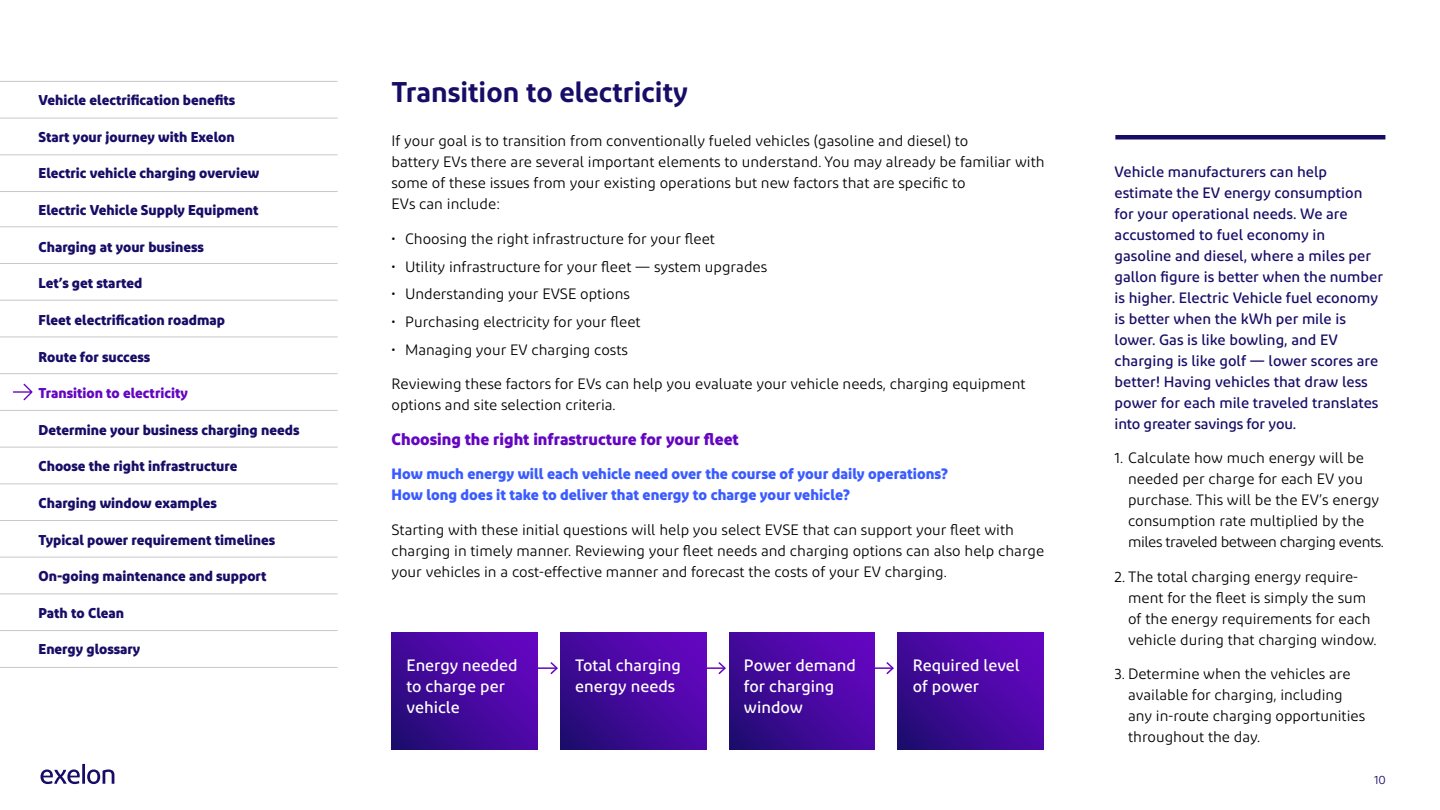
<style>
.page{position:relative;width:1440px;height:810px;background:#fff}
.page>*{position:absolute;margin:0;border:0;box-sizing:border-box;transform-origin:0 0}
.Page_Head{font:600 28.5px "Diodrum";color:#170d67}
.t1{font:500 16.5px/21px "Diodrum";color:#fff}
.Body_Purple_Head{font:700 16.5px "Diodrum";color:#6406c1}
.Body{font:15px/21px "Diodrum";color:#000}
.Body_Bullets__Last_B{font:15px/21px "Diodrum";color:#000}
.Call-out{font:500 15px/21px "Diodrum";color:#170d67}
.Body_Bullets{font:15px "Diodrum";color:#000}
.Body-2{font:700 15px/21px "Diodrum";color:#3a5cff}
.t2{font:700 14.25px "Diodrum";color:#170d67}
.t3{font:700 14.25px "Diodrum";color:#6406c1}
.t4{font:12px "Diodrum";color:#170d67}
</style>
<div class="page">
<hr style="left:0;top:81px;width:338px;height:1px;background:#c7c8ca">
<hr style="left:0;top:118px;width:338px;height:1px;background:#c7c8ca">
<hr style="left:0;top:154px;width:338px;height:1px;background:#c7c8ca">
<hr style="left:0;top:191px;width:338px;height:1px;background:#c7c8ca">
<hr style="left:0;top:226px;width:338px;height:1px;background:#c7c8ca">
<hr style="left:0;top:263px;width:338px;height:1px;background:#c7c8ca">
<hr style="left:0;top:300px;width:338px;height:1px;background:#c7c8ca">
<hr style="left:0;top:337px;width:338px;height:1px;background:#c7c8ca">
<hr style="left:0;top:373px;width:338px;height:1px;background:#c7c8ca">
<hr style="left:0;top:410px;width:338px;height:1px;background:#c7c8ca">
<hr style="left:0;top:447px;width:338px;height:1px;background:#c7c8ca">
<hr style="left:0;top:483px;width:338px;height:1px;background:#c7c8ca">
<hr style="left:0;top:520px;width:338px;height:1px;background:#c7c8ca">
<hr style="left:0;top:557px;width:338px;height:1px;background:#c7c8ca">
<hr style="left:0;top:593px;width:338px;height:1px;background:#c7c8ca">
<hr style="left:0;top:630px;width:338px;height:1px;background:#c7c8ca">
<hr style="left:0;top:667px;width:338px;height:1px;background:#c7c8ca">
<svg style="left:40px;top:764px;width:74px;height:20px"></svg>
<svg style="left:391px;top:633px;width:146px;height:117px;background:#46089e"></svg>
<svg style="left:898px;top:633px;width:145px;height:117px;background:#46089e"></svg>
<svg style="left:729px;top:633px;width:146px;height:117px;background:#46089e"></svg>
<svg style="left:560px;top:633px;width:146px;height:117px;background:#46089e"></svg>
<hr style="left:537px;top:667px;width:20px;height:2px;background:#6406c1">
<svg style="left:549px;top:662px;width:9px;height:13px"></svg>
<svg style="left:706px;top:660px;width:20px;height:16px"></svg>
<svg style="left:875px;top:662px;width:19px;height:13px"></svg>
<div style="left:1115px;top:135px;width:270px;height:5px;background:#170d67"></div>
<svg style="left:13px;top:384px;width:20px;height:16px"></svg>
<p class="t2" style="left:38px;top:91px;width:198px">Vehicle electrification benefits</p>
<p class="t2" style="left:38px;top:127px;width:198px">Start your journey with Exelon</p>
<p class="t2" style="left:38px;top:164px;width:222px">Electric vehicle charging overview</p>
<p class="t2" style="left:38px;top:201px;width:221px">Electric Vehicle Supply Equipment</p>
<p class="t2" style="left:38px;top:237px;width:167px">Charging at your business</p>
<p class="t2" style="left:38px;top:274px;width:105px">Let’s get started</p>
<p class="t2" style="left:38px;top:310px;width:188px">Fleet electrification roadmap</p>
<p class="t2" style="left:38px;top:347px;width:113px">Route for success</p>
<p class="t3" style="left:38px;top:384px;width:151px">Transition to electricity</p>
<p class="t2" style="left:38px;top:420px;width:262px">Determine your business charging needs</p>
<p class="t2" style="left:38px;top:457px;width:200px">Choose the right infrastructure</p>
<p class="t2" style="left:38px;top:494px;width:180px">Charging window examples</p>
<p class="t2" style="left:38px;top:530px;width:238px">Typical power requirement timelines</p>
<p class="t2" style="left:38px;top:567px;width:229px">On-going maintenance and support</p>
<p class="t2" style="left:38px;top:603px;width:87px">Path to Clean</p>
<p class="t2" style="left:38px;top:640px;width:103px">Energy glossary</p>
<p class="Page_Head" style="left:391px;top:74px;width:298px">Transition to electricity</p>
<p class="Body" style="left:391px;top:130px;width:654px">If your goal is to transition from conventionally fueled vehicles (gasoline and diesel) to<br>battery EVs there are several important elements to understand. You may already be familiar with some of these issues from your existing operations but new factors that are specific to<br>EVs can include:</p>
<p class="Body_Bullets" style="left:391px;top:229px;width:325px">• Choosing the right infrastructure for your fleet</p>
<p class="Body_Bullets" style="left:391px;top:257px;width:377px">• Utility infrastructure for your fleet — system upgrades</p>
<p class="Body_Bullets" style="left:391px;top:285px;width:240px">• Understanding your EVSE options</p>
<p class="Body_Bullets" style="left:391px;top:313px;width:251px">• Purchasing electricity for your fleet</p>
<p class="Body_Bullets__Last_B" style="left:391px;top:339px;width:238px">• Managing your EV charging costs</p>
<p class="Body" style="left:391px;top:373px;width:635px">Reviewing these factors for EVs can help you evaluate your vehicle needs, charging equipment options and site selection criteria.</p>
<p class="Body_Purple_Head" style="left:391px;top:428px;width:349px">Choosing the right infrastructure for your fleet</p>
<p class="Body-2" style="left:391px;top:463px;width:558px">How much energy will each vehicle need over the course of your daily operations?<br>How long does it take to deliver that energy to charge your vehicle?</p>
<p class="Body" style="left:391px;top:519px;width:654px">Starting with these initial questions will help you select EVSE that can support your fleet with charging in timely manner. Reviewing your fleet needs and charging options can also help charge your vehicles in a cost-effective manner and forecast the costs of your EV charging.</p>
<p class="t1" style="left:406px;top:654px;width:113px">Energy needed to charge per vehicle</p>
<p class="t1" style="left:575px;top:654px;width:107px">Total charging energy needs</p>
<p class="t1" style="left:744px;top:654px;width:114px">Power demand for charging window</p>
<p class="t1" style="left:913px;top:654px;width:109px">Required level of power</p>
<p class="Call-out" style="left:1114px;top:161px;width:270px">Vehicle manufacturers can help estimate the EV energy consumption for your operational needs. We are accustomed to fuel economy in gasoline and diesel, where a miles per gallon figure is better when the number is higher. Electric Vehicle fuel economy is better when the kWh per mile is lower. Gas is like bowling, and EV charging is like golf — lower scores are better! Having vehicles that draw less power for each mile traveled translates into greater savings for you.</p>
<p class="Body_Bullets__Last_B" style="left:1128px;top:447px;width:257px;text-indent:-14px">1. Calculate how much energy will be needed per charge for each EV you purchase. This will be the EV’s energy consumption rate multiplied by the miles traveled between charging events.</p>
<p class="Body_Bullets__Last_B" style="left:1128px;top:566px;width:250px;text-indent:-14px">2. The total charging energy require&shy;ment for the fleet is simply the sum of the energy requirements for each vehicle during that charging window.</p>
<p class="Body_Bullets__Last_B" style="left:1128px;top:663px;width:239px;text-indent:-14px">3. Determine when the vehicles are available for charging, including any in-route charging opportunities throughout the day.</p>
<p class="t4" style="left:1374px;top:772px;width:13px">10</p>
</div>
